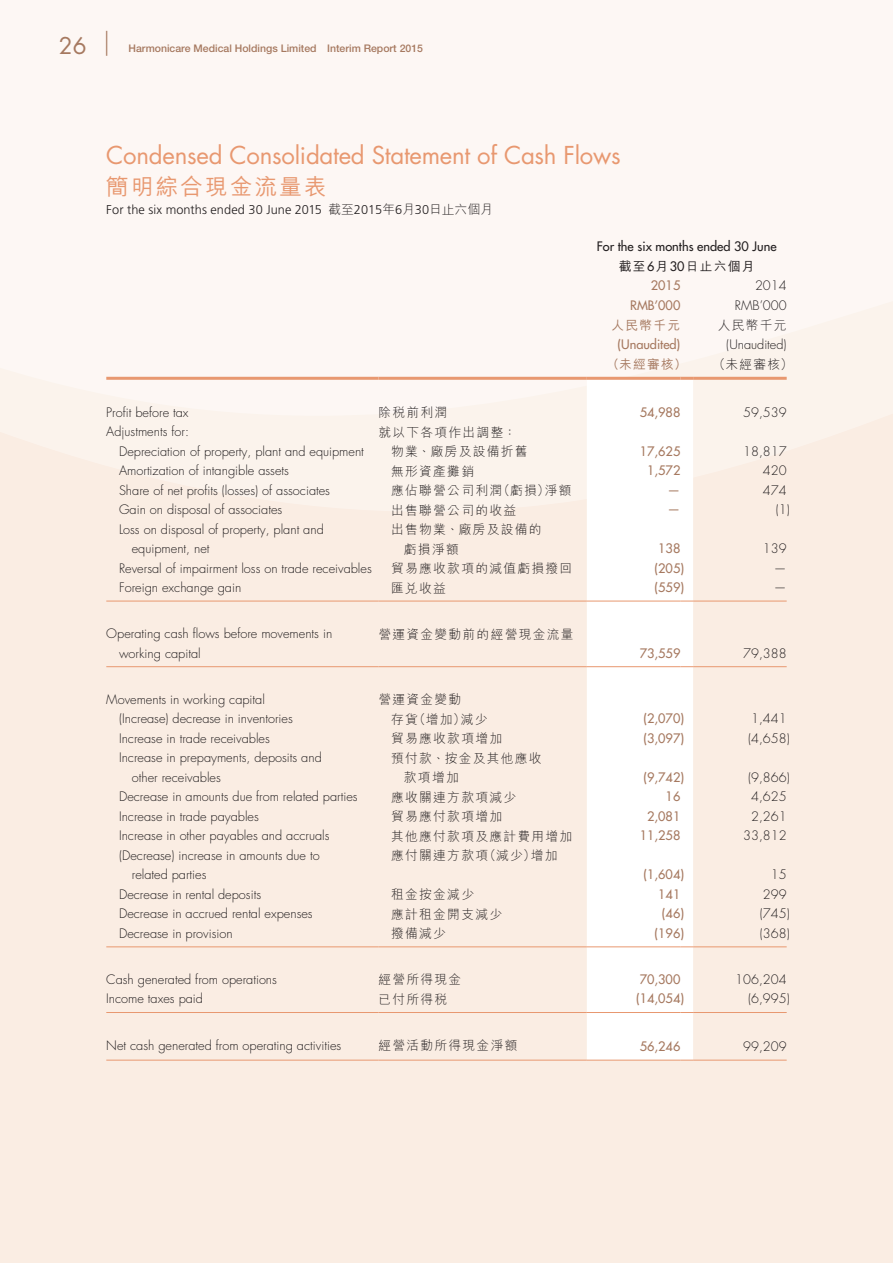
<style>
.page{position:relative;width:893px;height:1263px;background:#faede3}
.page>*{position:absolute;margin:0;border:0;box-sizing:border-box;transform-origin:0 0}
.t1{font:24px "Futura Std";letter-spacing:-.01em;color:#e89870}
.t2{font:500 22.5px "M Hei HK";letter-spacing:.1em;color:#e89870}
.t3{font:22.5px "Futura Std";color:#a67960}
.t4{font:300 12.75px/19.5px "Futura Std";color:#231f20}
.t5{font:300 12.75px/19.5px "M Hei HK";letter-spacing:.1em;color:#231f20}
.t6{font:500 12.75px "Futura Std";color:#a67960}
.t7{font:300 12.75px "Frutiger LT Std";letter-spacing:.005em;color:#231f20}
.t8{font:500 12.75px "Futura Std";color:#231f20}
.t9{font:500 12.75px "M Hei HK";letter-spacing:.1em;color:#231f20}
.t10{font:500 12.75px "M Hei HK";letter-spacing:.1em;color:#a67960}
.t11{font:500 10.5px "Helvetica Neue LT Std";color:#a67960}
.s1{font-family:"M Hei HK"}
.s2{font-family:"Futura Std"}
</style>
<div class="page">
<div style="left:0;top:0;width:893px;height:499px;background:#fdf7f4"></div>
<svg style="left:106px;top:31px;width:1px;height:25px"></svg>
<div style="left:587px;top:380px;width:106px;height:680px;background:#fff"></div>
<hr style="left:106px;top:601px;width:272px;height:1px;background:#e89870">
<hr style="left:378px;top:601px;width:209px;height:1px;background:#e89870">
<hr style="left:587px;top:601px;width:93px;height:1px;background:#e89870">
<svg style="left:680px;top:601px;width:13px;height:1px"></svg>
<hr style="left:693px;top:601px;width:94px;height:1px;background:#e89870">
<hr style="left:106px;top:666px;width:272px;height:1px;background:#e89870">
<hr style="left:378px;top:666px;width:209px;height:1px;background:#e89870">
<hr style="left:587px;top:666px;width:93px;height:1px;background:#e89870">
<svg style="left:680px;top:666px;width:13px;height:1px"></svg>
<hr style="left:693px;top:666px;width:94px;height:1px;background:#e89870">
<hr style="left:106px;top:946px;width:272px;height:1px;background:#e89870">
<hr style="left:378px;top:946px;width:209px;height:1px;background:#e89870">
<hr style="left:587px;top:946px;width:93px;height:1px;background:#e89870">
<svg style="left:680px;top:946px;width:13px;height:1px"></svg>
<hr style="left:693px;top:946px;width:94px;height:1px;background:#e89870">
<hr style="left:106px;top:1012px;width:272px;height:1px;background:#e89870">
<hr style="left:378px;top:1012px;width:209px;height:1px;background:#e89870">
<hr style="left:587px;top:1012px;width:93px;height:1px;background:#e89870">
<svg style="left:680px;top:1012px;width:13px;height:1px"></svg>
<hr style="left:693px;top:1012px;width:94px;height:1px;background:#e89870">
<hr style="left:106px;top:1060px;width:272px;height:1px;background:#e89870">
<hr style="left:378px;top:1060px;width:209px;height:1px;background:#e89870">
<hr style="left:587px;top:1060px;width:93px;height:1px;background:#e89870">
<svg style="left:680px;top:1060px;width:13px;height:1px"></svg>
<hr style="left:693px;top:1060px;width:94px;height:1px;background:#e89870">
<hr style="left:106px;top:377px;width:272px;height:3px;background:#e89870">
<hr style="left:378px;top:377px;width:209px;height:3px;background:#e89870">
<hr style="left:587px;top:377px;width:93px;height:3px;background:#e89870">
<svg style="left:680px;top:377px;width:13px;height:3px"></svg>
<hr style="left:693px;top:377px;width:94px;height:3px;background:#e89870">
<h2 class="t3" style="left:59px;top:31px;width:29px">26</h2>
<p class="t11" style="left:129px;top:42px;width:296px">Harmonicare Medical Holdings Limited Interim Report 2015</p>
<h1 class="t1" style="left:106px;top:140px;width:516px">Condensed Consolidated Statement of Cash Flows</h1>
<h2 class="t2" style="left:106px;top:171px;width:222px">簡明綜合現金流量表</h2>
<p class="t7" style="left:106px;top:202px;width:388px">For the six months ended 30 June 2015 <span class="s1">截至</span>2015<span class="s1">年</span>6<span class="s1">月</span>30<span class="s1">日止六個月</span></p>
<p class="t8" style="left:597px;top:239px;width:181px">For the six months ended 30 June</p>
<p class="t9" style="left:619px;top:257px;width:137px">截至<span class="s2">6</span>月<span class="s2">30</span>日止六個月</p>
<p class="t6" style="left:651px;top:277px;width:31px">2015</p>
<p class="t4" style="left:755px;top:276px;width:33px">2014</p>
<p class="t6" style="left:630px;top:297px;width:52px">RMB’000</p>
<p class="t4" style="left:735px;top:296px;width:53px">RMB’000</p>
<p class="t10" style="left:611px;top:316px;width:70px">人民幣千元</p>
<p class="t5" style="left:718px;top:315px;width:70px">人民幣千元</p>
<p class="t6" style="left:617px;top:336px;width:64px">(Unaudited)</p>
<p class="t4" style="left:726px;top:335px;width:62px">(Unaudited)</p>
<p class="t10" style="left:606px;top:355px;width:82px">（未經審核）</p>
<p class="t5" style="left:713px;top:354px;width:82px">（未經審核）</p>
<p class="t4" style="left:106px;top:403px;width:84px">Profit before tax</p>
<p class="t5" style="left:378px;top:402px;width:70px">除稅前利潤</p>
<p class="t6" style="left:640px;top:404px;width:42px">54,988</p>
<p class="t4" style="left:743px;top:403px;width:45px">59,539</p>
<p class="t4" style="left:106px;top:422px;width:84px">Adjustments for:</p>
<p class="t5" style="left:378px;top:422px;width:139px">就以下各項作出調整：</p>
<p class="t4" style="left:119px;top:442px;width:246px">Depreciation of property, plant and equipment</p>
<p class="t5" style="left:391px;top:441px;width:138px">物業、廠房及設備折舊</p>
<p class="t6" style="left:640px;top:443px;width:42px">17,625</p>
<p class="t4" style="left:743px;top:442px;width:45px">18,817</p>
<p class="t4" style="left:119px;top:461px;width:171px">Amortization of intangible assets</p>
<p class="t5" style="left:391px;top:461px;width:84px">無形資產攤銷</p>
<p class="t6" style="left:647px;top:462px;width:35px">1,572</p>
<p class="t4" style="left:763px;top:461px;width:25px">420</p>
<p class="t4" style="left:119px;top:480px;width:213px">Share of net profits (losses) of associates</p>
<p class="t5" style="left:391px;top:480px;width:182px">應佔聯營公司利潤（虧損）淨額</p>
<p class="t6" style="left:668px;top:482px;width:14px">—</p>
<p class="t4" style="left:763px;top:480px;width:25px">474</p>
<p class="t4" style="left:119px;top:500px;width:165px">Gain on disposal of associates</p>
<p class="t5" style="left:391px;top:500px;width:126px">出售聯營公司的收益</p>
<p class="t6" style="left:668px;top:501px;width:14px">—</p>
<p class="t4" style="left:776px;top:500px;width:16px">(1)</p>
<p class="t4" style="left:132px;top:519px;width:193px;text-indent:-13px">Loss on disposal of property, plant and equipment, net</p>
<p class="t5" style="left:404px;top:519px;width:139px;text-indent:-13px">出售物業、廠房及設備的虧損淨額</p>
<p class="t6" style="left:658px;top:540px;width:24px">138</p>
<p class="t4" style="left:763px;top:539px;width:25px">139</p>
<p class="t4" style="left:119px;top:558px;width:254px">Reversal of impairment loss on trade receivables</p>
<p class="t5" style="left:391px;top:558px;width:183px">貿易應收款項的減值虧損撥回</p>
<p class="t6" style="left:654px;top:560px;width:31px">(205)</p>
<p class="t4" style="left:774px;top:558px;width:14px">—</p>
<p class="t4" style="left:119px;top:578px;width:124px">Foreign exchange gain</p>
<p class="t5" style="left:391px;top:578px;width:56px">匯兌收益</p>
<p class="t6" style="left:654px;top:579px;width:31px">(559)</p>
<p class="t4" style="left:774px;top:578px;width:14px">—</p>
<p class="t4" style="left:119px;top:624px;width:215px;text-indent:-13px">Operating cash flows before movements in working capital</p>
<p class="t5" style="left:378px;top:624px;width:197px">營運資金變動前的經營現金流量</p>
<p class="t6" style="left:640px;top:645px;width:42px">73,559</p>
<p class="t4" style="left:743px;top:644px;width:45px">79,388</p>
<p class="t4" style="left:106px;top:690px;width:160px">Movements in working capital</p>
<p class="t5" style="left:378px;top:690px;width:84px">營運資金變動</p>
<p class="t4" style="left:119px;top:709px;width:175px">(Increase) decrease in inventories</p>
<p class="t5" style="left:391px;top:709px;width:98px">存貨（增加）減少</p>
<p class="t6" style="left:643px;top:711px;width:42px">(2,070)</p>
<p class="t4" style="left:751px;top:709px;width:37px">1,441</p>
<p class="t4" style="left:119px;top:729px;width:152px">Increase in trade receivables</p>
<p class="t5" style="left:391px;top:729px;width:112px">貿易應收款項增加</p>
<p class="t6" style="left:643px;top:730px;width:42px">(3,097)</p>
<p class="t4" style="left:748px;top:729px;width:43px">(4,658)</p>
<p class="t4" style="left:132px;top:748px;width:191px;text-indent:-13px">Increase in prepayments, deposits and other receivables</p>
<p class="t5" style="left:404px;top:748px;width:139px;text-indent:-13px">預付款、按金及其他應收款項增加</p>
<p class="t6" style="left:643px;top:769px;width:42px">(9,742)</p>
<p class="t4" style="left:748px;top:768px;width:43px">(9,866)</p>
<p class="t4" style="left:119px;top:787px;width:240px">Decrease in amounts due from related parties</p>
<p class="t5" style="left:391px;top:787px;width:126px">應收關連方款項減少</p>
<p class="t6" style="left:666px;top:789px;width:16px">16</p>
<p class="t4" style="left:751px;top:787px;width:37px">4,625</p>
<p class="t4" style="left:119px;top:807px;width:141px">Increase in trade payables</p>
<p class="t5" style="left:391px;top:807px;width:112px">貿易應付款項增加</p>
<p class="t6" style="left:647px;top:808px;width:35px">2,081</p>
<p class="t4" style="left:751px;top:807px;width:37px">2,261</p>
<p class="t4" style="left:119px;top:826px;width:212px">Increase in other payables and accruals</p>
<p class="t5" style="left:391px;top:826px;width:183px">其他應付款項及應計費用增加</p>
<p class="t6" style="left:640px;top:828px;width:42px">11,258</p>
<p class="t4" style="left:743px;top:826px;width:45px">33,812</p>
<p class="t4" style="left:132px;top:846px;width:189px;text-indent:-13px">(Decrease) increase in amounts due to related parties</p>
<p class="t5" style="left:391px;top:846px;width:168px">應付關連方款項（減少）增加</p>
<p class="t6" style="left:643px;top:867px;width:42px">(1,604)</p>
<p class="t4" style="left:771px;top:865px;width:17px">15</p>
<p class="t4" style="left:119px;top:885px;width:144px">Decrease in rental deposits</p>
<p class="t5" style="left:391px;top:885px;width:84px">租金按金減少</p>
<p class="t6" style="left:658px;top:886px;width:24px">141</p>
<p class="t4" style="left:763px;top:885px;width:25px">299</p>
<p class="t4" style="left:119px;top:904px;width:195px">Decrease in accrued rental expenses</p>
<p class="t5" style="left:391px;top:904px;width:112px">應計租金開支減少</p>
<p class="t6" style="left:662px;top:905px;width:24px">(46)</p>
<p class="t4" style="left:760px;top:904px;width:31px">(745)</p>
<p class="t4" style="left:119px;top:924px;width:115px">Decrease in provision</p>
<p class="t5" style="left:391px;top:924px;width:56px">撥備減少</p>
<p class="t6" style="left:654px;top:925px;width:31px">(196)</p>
<p class="t4" style="left:760px;top:924px;width:31px">(368)</p>
<p class="t4" style="left:106px;top:970px;width:172px">Cash generated from operations</p>
<p class="t5" style="left:378px;top:970px;width:84px">經營所得現金</p>
<p class="t6" style="left:640px;top:971px;width:42px">70,300</p>
<p class="t4" style="left:735px;top:970px;width:53px">106,204</p>
<p class="t4" style="left:106px;top:989px;width:98px">Income taxes paid</p>
<p class="t5" style="left:378px;top:989px;width:70px">已付所得稅</p>
<p class="t6" style="left:636px;top:991px;width:49px">(14,054)</p>
<p class="t4" style="left:748px;top:989px;width:43px">(6,995)</p>
<p class="t4" style="left:106px;top:1035px;width:236px">Net cash generated from operating activities</p>
<p class="t5" style="left:378px;top:1035px;width:140px">經營活動所得現金淨額</p>
<p class="t6" style="left:640px;top:1038px;width:42px">56,246</p>
<p class="t4" style="left:743px;top:1037px;width:45px">99,209</p>
</div>
